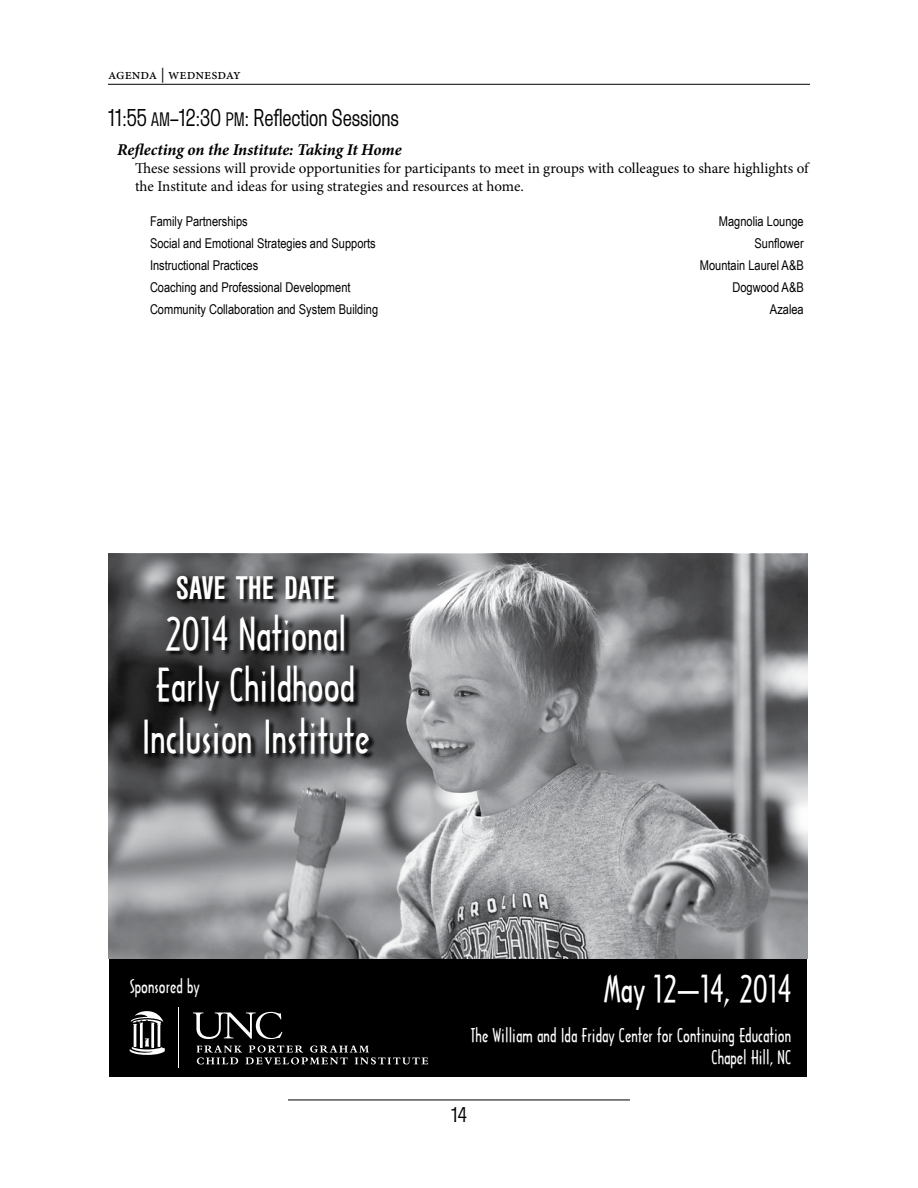
<style>
.page{position:relative;width:918px;height:1188px;background:#fff}
.page>*{position:absolute;margin:0;border:0;box-sizing:border-box;transform-origin:0 0}
.t1{font:42.75px/51.3px "Architecture";color:#fff;text-align:center}
.t2{font:34.95px "Architecture";color:#fff}
.t3{font:34.2px "Nimbus San D Bold Cond SC800";color:#fff}
.t4{font:24px "Cg Westerveldt Lt";color:#000;scale:.9 1}
.t5{font:21px "Cg Westerveldt Lt";color:#000}
.t6{font:18px/21.6px "Architecture";color:#fff;text-align:right}
.t7{font:italic 700 16.5px "Minion Pro";letter-spacing:-.005em;color:#000}
.t8{font:15px/18px "Minion Pro";color:#000}
.t9{font:13.5px "Arial Narrow";color:#000}
.s1{font-family:"Cg Westerveldt Lt SC800";font-size:19.2px}
</style>
<div class="page">
<hr style="left:288px;top:1100px;width:342px;height:1px;background:#000">
<hr style="left:108px;top:84px;width:702px;height:1px;background:#000">
<div style="left:109px;top:939px;width:697px;height:138px;background:#000"></div>
<img style="left:108px;top:553px;width:699px;height:406px">
<svg style="left:145px;top:576px;width:231px;height:184px;background:#434345"></svg>
<hr style="left:178px;top:1008px;width:1px;height:60px;background:#fff">
<svg style="left:130px;top:1011px;width:35px;height:44px"></svg>
<svg style="left:193px;top:1012px;width:89px;height:27px"></svg>
<svg style="left:197px;top:1045px;width:231px;height:19px"></svg>
<p class="t8" style="left:108px;top:65px;width:134px">agenda | wednesday</p>
<h3 class="t4" style="left:108px;top:105px;width:325px">11:55 <span class="s1">AM</span>–12:30 <span class="s1">PM</span>: Reflection Sessions</h3>
<p class="t7" style="left:117px;top:138px;width:286px">Reflecting on the Institute: Taking It Home</p>
<p class="t8" style="left:135px;top:159px;width:677px">These sessions will provide opportunities for participants to meet in groups with colleagues to share highlights of the Institute and ideas for using strategies and resources at home.</p>
<p class="t9" style="left:150px;top:214px;width:99px">Family Partnerships</p>
<p class="t9" style="left:719px;top:214px;width:86px">Magnolia Lounge</p>
<p class="t9" style="left:150px;top:236px;width:227px">Social and Emotional Strategies and Supports</p>
<p class="t9" style="left:755px;top:236px;width:51px">Sunflower</p>
<p class="t9" style="left:150px;top:258px;width:110px">Instructional Practices</p>
<p class="t9" style="left:700px;top:258px;width:106px">Mountain Laurel A&amp;B</p>
<p class="t9" style="left:150px;top:279px;width:202px">Coaching and Professional Development</p>
<p class="t9" style="left:732px;top:279px;width:73px">Dogwood A&amp;B</p>
<p class="t9" style="left:150px;top:301px;width:230px">Community Collaboration and System Building</p>
<p class="t9" style="left:770px;top:301px;width:35px">Azalea</p>
<h3 class="t3" style="left:176px;top:569px;width:161px">SAVE THE DATE</h3>
<h1 class="t1" style="left:141px;top:608px;width:230px">2014 National<br>Early Childhood<br>Inclusion Institute</h1>
<h3 class="t6" style="left:130px;top:976px;width:71px">Sponsored by</h3>
<h2 class="t2" style="left:604px;top:967px;width:189px">May 12–14, 2014</h2>
<h3 class="t6" style="left:470px;top:1025px;width:322px">The William and Ida Friday Center for Continuing Education<br>Chapel Hill, NC</h3>
<h3 class="t5" style="left:451px;top:1103px;width:17px">14</h3>
</div>
